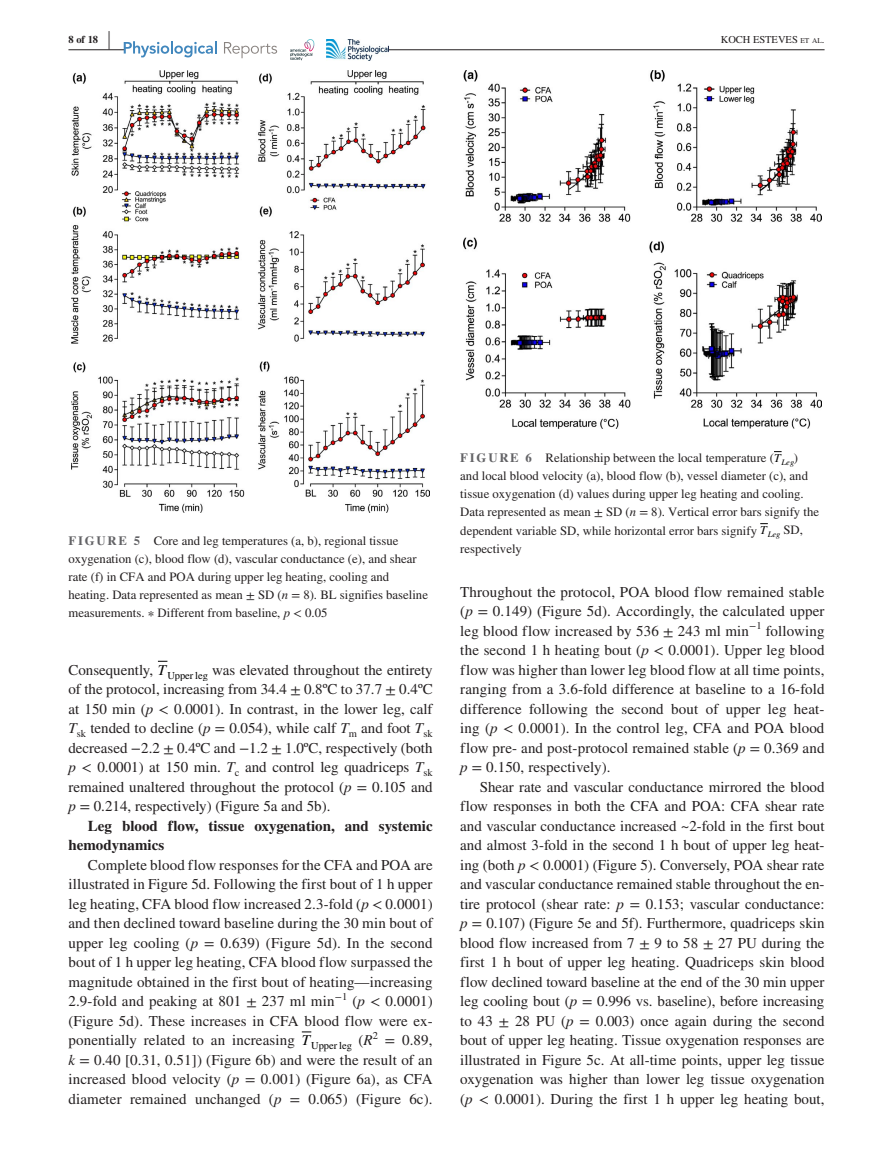
<style>
.page{position:relative;width:893px;height:1174px;background:#fff}
.page>*{position:absolute;margin:0;border:0;box-sizing:border-box;transform-origin:0 0}
.t1{font:700 25.95px "STIX";color:#231f20;scale:.36 1}
.t2{font:15px/19.5px "STIX";letter-spacing:.01em;color:#231f20;text-align:justify}
.t3{font:700 15px/19.5px "STIX";color:#231f20}
.t4{font:12.75px/18px "STIX";color:#231f20}
.t5{font:10.5px "STIX";color:#231f20}
.t6{font:700 10.5px "STIX";color:#231f20}
.t7{font:10.5px "STIX";color:#231f20}
.s1{font-size:7.35px}
.s2{font-weight:700;color:#636366}
.s3{font-style:italic}
.s4{font-family:"STIX General";font-style:italic;color:#000}
.s5{font-family:"STIX General";font-style:italic;font-size:12px;color:#000}
</style>
<div class="page">
<hr style="left:68px;top:49px;width:756px;height:1px;background:#231f20">
<div style="left:124px;top:39px;width:264px;height:21px;background:#fff"></div>
<svg style="left:290px;top:39px;width:24px;height:21px"></svg>
<img style="left:327px;top:39px;width:61px;height:21px">
<svg style="left:124px;top:41px;width:93px;height:16px"></svg>
<svg style="left:224px;top:42px;width:53px;height:16px"></svg>
<img style="left:72px;top:70px;width:357px;height:442px">
<img style="left:464px;top:70px;width:357px;height:359px">
<p class="t6" style="left:68px;top:33px;width:31px">8 of 18</p>
<h1 class="t1" style="left:108px;top:24px;width:7px">|</h1>
<p class="t5" style="left:721px;top:32px;width:105px">KOCH ESTEVES <span class="s1">et al</span>.</p>
<p class="t4" style="left:68px;top:532px;width:361px"><span class="s2">FIGURE 5</span> Core and leg temperatures (a, b), regional tissue oxygenation (c), blood flow (d), vascular conductance (e), and shear rate (f) in CFA and POA during upper leg heating, cooling and heating. Data represented as mean ± SD (<span class="s3">n</span> = 8). BL signifies baseline measurements. ∗ Different from baseline, <span class="s3">p</span> &lt; 0.05</p>
<p class="t2" style="left:68px;top:661px;width:366px">Consequently, <span class="s4">T</span><sub>Upper</sub> <sub>leg</sub> was elevated throughout the entirety of the protocol, increasing from 34.4 ± 0.8ºC to 37.7 ± 0.4ºC at 150 min (<span class="s3">p</span> &lt; 0.0001). In contrast, in the lower leg, calf <span class="s3">T</span><sub>sk</sub> tended to decline (<span class="s3">p</span> = 0.054), while calf <span class="s3">T</span><sub>m</sub> and foot <span class="s3">T</span><sub>sk </sub>decreased −2.2 ± 0.4ºC and −1.2 ± 1.0ºC, respectively (both <span class="s3">p</span> &lt; 0.0001) at 150 min. <span class="s3">T</span><sub>c</sub> and control leg quadriceps <span class="s3">T</span><sub>sk </sub>remained unaltered throughout the protocol (<span class="s3">p</span> = 0.105 and <span class="s3">p</span> = 0.214, respectively) (Figure 5a and 5b).</p>
<p class="t3" style="left:68px;top:816px;width:366px;text-indent:19px">Leg blood flow, tissue oxygenation, and systemic hemodynamics</p>
<p class="t2" style="left:68px;top:856px;width:366px;text-indent:19px">Complete blood flow responses for the CFA and POA are illustrated in Figure 5d. Following the first bout of 1 h upper leg heating, CFA blood flow increased 2.3-fold (<span class="s3">p</span> &lt; 0.0001) and then declined toward baseline during the 30 min bout of upper leg cooling (<span class="s3">p</span> = 0.639) (Figure 5d). In the second bout of 1 h upper leg heating, CFA blood flow surpassed the magnitude obtained in the first bout of heating—increasing 2.9-fold and peaking at 801 ± 237 ml min</p>
<p class="t7" style="left:335px;top:989px;width:14px">−1</p>
<p class="t2" style="left:68px;top:992px;width:366px;text-indent:284px">(<span class="s3">p</span> &lt; 0.0001) (Figure 5d). These increases in CFA blood flow were ex&shy;ponentially related to an increasing <span class="s4">T</span><sub>Upper</sub> <sub>leg</sub> (<span class="s3">R</span></p>
<p class="t7" style="left:373px;top:1028px;width:7px">2</p>
<p class="t2" style="left:68px;top:1031px;width:366px;text-indent:317px">= 0.89, <span class="s3">k</span> = 0.40 [0.31, 0.51]) (Figure 6b) and were the result of an increased blood velocity (<span class="s3">p</span> = 0.001) (Figure 6a), as CFA diameter remained unchanged (<span class="s3">p</span> = 0.065) (Figure 6c).</p>
<p class="t4" style="left:460px;top:450px;width:360px"><span class="s2">FIGURE 6</span> Relationship between the local temperature (<span class="s5">T</span><sub>Leg</sub>) and local blood velocity (a), blood flow (b), vessel diameter (c), and tissue oxygenation (d) values during upper leg heating and cooling.<br>Data represented as mean ± SD (<span class="s3">n</span> = 8). Vertical error bars signify the dependent variable SD, while horizontal error bars signify <span class="s5">T</span><sub>Leg</sub> SD, respectively</p>
<p class="t2" style="left:460px;top:583px;width:366px">Throughout the protocol, POA blood flow remained stable (<span class="s3">p</span> = 0.149) (Figure 5d). Accordingly, the calculated upper leg blood flow increased by 536 ± 243 ml min</p>
<p class="t7" style="left:749px;top:618px;width:14px">−1</p>
<p class="t2" style="left:460px;top:622px;width:366px;text-indent:306px">following the second 1 h heating bout (<span class="s3">p</span> &lt; 0.0001). Upper leg blood flow was higher than lower leg blood flow at all time points, ranging from a 3.6-fold difference at baseline to a 16-fold difference following the second bout of upper leg heat&shy;ing (<span class="s3">p</span> &lt; 0.0001). In the control leg, CFA and POA blood flow pre- and post-protocol remained stable (<span class="s3">p</span> = 0.369 and <span class="s3">p</span> = 0.150, respectively).</p>
<p class="t2" style="left:460px;top:778px;width:366px;text-indent:20px">Shear rate and vascular conductance mirrored the blood flow responses in both the CFA and POA: CFA shear rate and vascular conductance increased ~2-fold in the first bout and almost 3-fold in the second 1 h bout of upper leg heat&shy;ing (both <span class="s3">p</span> &lt; 0.0001) (Figure 5). Conversely, POA shear rate and vascular conductance remained stable throughout the en&shy;tire protocol (shear rate: <span class="s3">p</span> = 0.153; vascular conductance: <span class="s3">p</span> = 0.107) (Figure 5e and 5f). Furthermore, quadriceps skin blood flow increased from 7 ± 9 to 58 ± 27 PU during the first 1 h bout of upper leg heating. Quadriceps skin blood flow declined toward baseline at the end of the 30 min upper leg cooling bout (<span class="s3">p</span> = 0.996 vs. baseline), before increasing to 43 ± 28 PU (<span class="s3">p</span> = 0.003) once again during the second bout of upper leg heating. Tissue oxygenation responses are illustrated in Figure 5c. At all-time points, upper leg tissue oxygenation was higher than lower leg tissue oxygenation (<span class="s3">p</span> &lt; 0.0001). During the first 1 h upper leg heating bout,</p>
</div>
